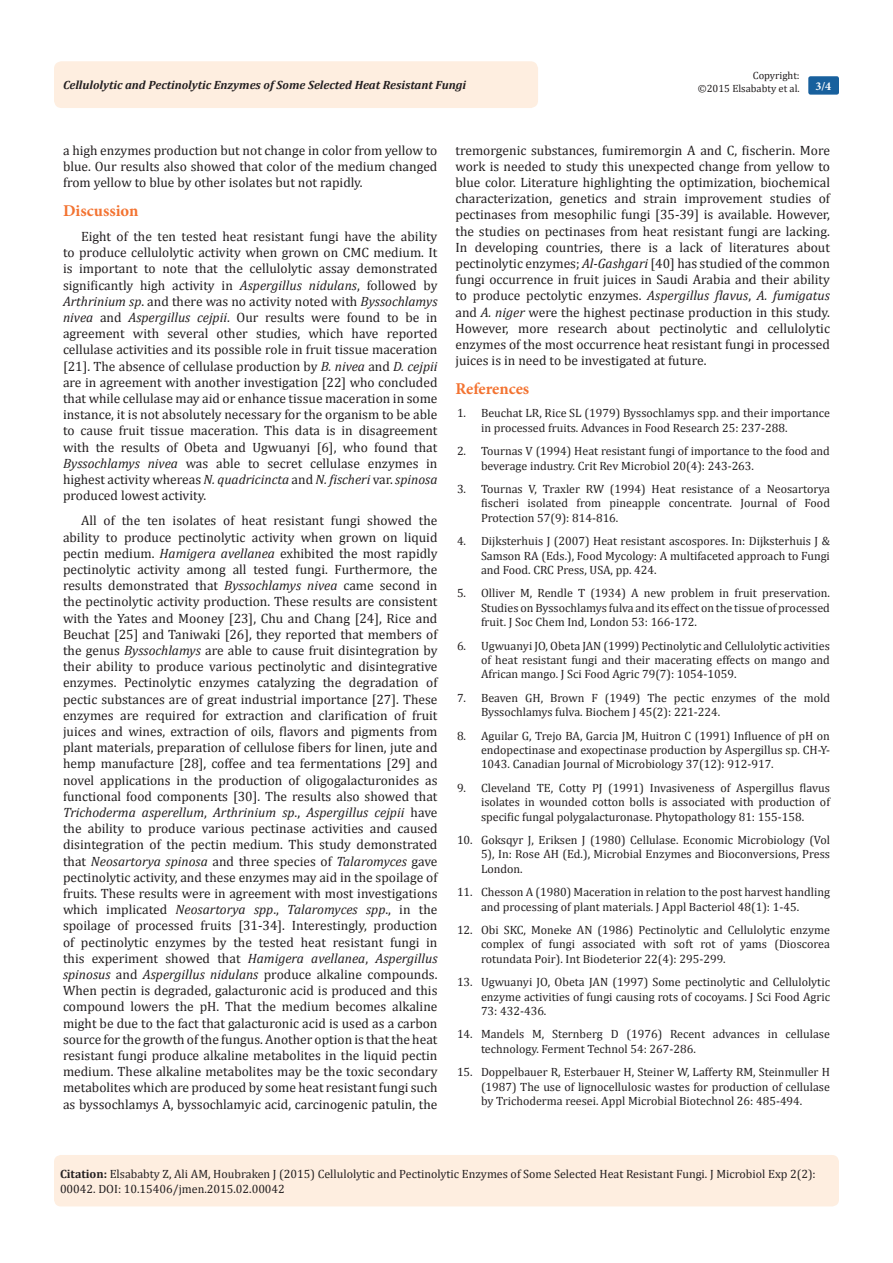
<style>
.page{position:relative;width:893px;height:1263px;background:#fff}
.page>*{position:absolute;margin:0;border:0;box-sizing:border-box;transform-origin:0 0}
.t1{font:700 16.5px "Minion Pro";color:#f37331}
.t2{font:13.5px/16.2px "Cambria";color:#231f20;text-align:justify}
.Citation{font:12px/14.4px "Cambria";color:#231f20;text-align:justify}
.t3{font:italic 700 12px "Cambria";color:#231f20}
.t4{font:700 12px "Minion Pro";color:#fff}
.t5{font:10.5px "Cambria";color:#231f20}
.s1{font-style:italic}
.s2{font-weight:700}
</style>
<div class="page">
<div style="left:54px;top:61px;width:484px;height:47px;background:#feeee0;border-radius:8px"></div>
<div style="left:54px;top:1155px;width:785px;height:51px;background:#feeee0;border-radius:7px"></div>
<div style="left:808px;top:76px;width:31px;height:19px;background:#18609d;border-radius:2px"></div>
<p class="t3" style="left:63px;top:77px;width:405px">Cellulolytic and Pectinolytic Enzymes of Some Selected Heat Resistant Fungi</p>
<p class="t5" style="left:753px;top:69px;width:48px">Copyright:</p>
<p class="t5" style="left:698px;top:82px;width:103px">©2015 Elsababty et al.</p>
<p class="t4" style="left:815px;top:78px;width:17px">3/4</p>
<p class="t2" style="left:63px;top:142px;width:376px">a high enzymes production but not change in color from yellow to blue. Our results also showed that color of the medium changed from yellow to blue by other isolates but not rapidly.</p>
<p class="t1" style="left:63px;top:199px;width:77px">Discussion</p>
<p class="t2" style="left:63px;top:228px;width:376px;text-indent:18px">Eight of the ten tested heat resistant fungi have the ability to produce cellulolytic activity when grown on CMC medium. It is important to note that the cellulolytic assay demonstrated significantly high activity in <span class="s1">Aspergillus nidulans</span>, followed by <span class="s1">Arthrinium sp</span>. and there was no activity noted with <span class="s1">Byssochlamys nivea</span> and <span class="s1">Aspergillus cejpii</span>. Our results were found to be in agreement with several other studies, which have reported cellulase activities and its possible role in fruit tissue maceration [21]. The absence of cellulase production by <span class="s1">B. nivea</span> and <span class="s1">D. cejpii </span>are in agreement with another investigation [22] who concluded that while cellulase may aid or enhance tissue maceration in some instance, it is not absolutely necessary for the organism to be able to cause fruit tissue maceration. This data is in disagreement with the results of Obeta and Ugwuanyi [6], who found that <span class="s1">Byssochlamys nivea</span> was able to secret cellulase enzymes in highest activity whereas <span class="s1">N. quadricincta</span> and <span class="s1">N. fischeri</span> var. <span class="s1">spinosa </span>produced lowest activity.</p>
<p class="t2" style="left:63px;top:513px;width:376px;text-indent:18px">All of the ten isolates of heat resistant fungi showed the ability to produce pectinolytic activity when grown on liquid pectin medium. <span class="s1">Hamigera avellanea</span> exhibited the most rapidly pectinolytic activity among all tested fungi. Furthermore, the results demonstrated that <span class="s1">Byssochlamys nivea</span> came second in the pectinolytic activity production. These results are consistent with the Yates and Mooney [23], Chu and Chang [24], Rice and Beuchat [25] and Taniwaki [26], they reported that members of the genus <span class="s1">Byssochlamys</span> are able to cause fruit disintegration by their ability to produce various pectinolytic and disintegrative enzymes. Pectinolytic enzymes catalyzing the degradation of pectic substances are of great industrial importance [27]. These enzymes are required for extraction and clarification of fruit juices and wines, extraction of oils, flavors and pigments from plant materials, preparation of cellulose fibers for linen, jute and hemp manufacture [28], coffee and tea fermentations [29] and novel applications in the production of oligogalacturonides as functional food components [30]. The results also showed that <span class="s1">Trichoderma asperellum</span>, <span class="s1">Arthrinium sp</span>., <span class="s1">Aspergillus cejpii</span> have the ability to produce various pectinase activities and caused disintegration of the pectin medium. This study demonstrated that <span class="s1">Neosartorya spinosa</span> and three species of <span class="s1">Talaromyces</span> gave pectinolytic activity, and these enzymes may aid in the spoilage of fruits. These results were in agreement with most investigations which implicated <span class="s1">Neosartorya spp</span>., <span class="s1">Talaromyces spp</span>., in the spoilage of processed fruits [31-34]. Interestingly, production of pectinolytic enzymes by the tested heat resistant fungi in this experiment showed that <span class="s1">Hamigera avellanea</span>, <span class="s1">Aspergillus spinosus</span> and <span class="s1">Aspergillus nidulans</span> produce alkaline compounds.<br>When pectin is degraded, galacturonic acid is produced and this compound lowers the pH. That the medium becomes alkaline might be due to the fact that galacturonic acid is used as a carbon source for the growth of the fungus. Another option is that the heat resistant fungi produce alkaline metabolites in the liquid pectin medium. These alkaline metabolites may be the toxic secondary metabolites which are produced by some heat resistant fungi such as byssochlamys A, byssochlamyic acid, carcinogenic patulin, the</p>
<p class="t2" style="left:455px;top:142px;width:376px">tremorgenic substances, fumiremorgin A and C, fischerin. More work is needed to study this unexpected change from yellow to blue color. Literature highlighting the optimization, biochemical characterization, genetics and strain improvement studies of pectinases from mesophilic fungi [35-39] is available. However, the studies on pectinases from heat resistant fungi are lacking.<br>In developing countries, there is a lack of literatures about pectinolytic enzymes; <span class="s1">Al-Gashgari</span> [40] has studied of the common fungi occurrence in fruit juices in Saudi Arabia and their ability to produce pectolytic enzymes. <span class="s1">Aspergillus flavus</span>, <span class="s1">A. fumigatus </span>and <span class="s1">A. niger</span> were the highest pectinase production in this study.<br>However, more research about pectinolytic and cellulolytic enzymes of the most occurrence heat resistant fungi in processed juices is in need to be investigated at future.</p>
<p class="t1" style="left:455px;top:377px;width:75px">References</p>
<p class="Citation" style="left:481px;top:406px;width:350px;text-indent:-24px">1. Beuchat LR, Rice SL (1979) Byssochlamys spp. and their importance in processed fruits. Advances in Food Research 25: 237-288.</p>
<p class="Citation" style="left:481px;top:444px;width:350px;text-indent:-24px">2. Tournas V (1994) Heat resistant fungi of importance to the food and beverage industry. Crit Rev Microbiol 20(4): 243-263.</p>
<p class="Citation" style="left:481px;top:482px;width:350px;text-indent:-24px">3. Tournas V, Traxler RW (1994) Heat resistance of a Neosartorya fischeri isolated from pineapple concentrate. Journal of Food Protection 57(9): 814-816.</p>
<p class="Citation" style="left:481px;top:534px;width:350px;text-indent:-24px">4. Dijksterhuis J (2007) Heat resistant ascospores. In: Dijksterhuis J &amp; Samson RA (Eds.), Food Mycology: A multifaceted approach to Fungi and Food. CRC Press, USA, pp. 424.</p>
<p class="Citation" style="left:481px;top:586px;width:350px;text-indent:-24px">5. Olliver M, Rendle T (1934) A new problem in fruit preservation.<br>Studies on Byssochlamys fulva and its effect on the tissue of processed fruit. J Soc Chem Ind, London 53: 166-172.</p>
<p class="Citation" style="left:481px;top:638px;width:350px;text-indent:-24px">6. Ugwuanyi JO, Obeta JAN (1999) Pectinolytic and Cellulolytic activities of heat resistant fungi and their macerating effects on mango and African mango. J Sci Food Agric 79(7): 1054-1059.</p>
<p class="Citation" style="left:481px;top:690px;width:350px;text-indent:-24px">7. Beaven GH, Brown F (1949) The pectic enzymes of the mold<br>Byssochlamys fulva. Biochem J 45(2): 221-224.</p>
<p class="Citation" style="left:481px;top:728px;width:350px;text-indent:-24px">8. Aguilar G, Trejo BA, Garcia JM, Huitron C (1991) Influence of pH on endopectinase and exopectinase production by Aspergillus sp. CH-Y-1043. Canadian Journal of Microbiology 37(12): 912-917.</p>
<p class="Citation" style="left:481px;top:780px;width:350px;text-indent:-24px">9. Cleveland TE, Cotty PJ (1991) Invasiveness of Aspergillus flavus isolates in wounded cotton bolls is associated with production of specific fungal polygalacturonase. Phytopathology 81: 155-158.</p>
<p class="Citation" style="left:481px;top:833px;width:350px;text-indent:-24px">10. Goksqyr J, Eriksen J (1980) Cellulase. Economic Microbiology (Vol 5), In: Rose AH (Ed.), Microbial Enzymes and Bioconversions, Press London.</p>
<p class="Citation" style="left:457px;top:885px;width:374px;text-align:center">11. Chesson A (1980) Maceration in relation to the post harvest handling and processing of plant materials. J Appl Bacteriol 48(1): 1-45.</p>
<p class="Citation" style="left:481px;top:923px;width:350px;text-indent:-24px">12. Obi SKC, Moneke AN (1986) Pectinolytic and Cellulolytic enzyme complex of fungi associated with soft rot of yams (Dioscorea rotundata Poir). Int Biodeterior 22(4): 295-299.</p>
<p class="Citation" style="left:481px;top:975px;width:350px;text-indent:-24px">13. Ugwuanyi JO, Obeta JAN (1997) Some pectinolytic and Cellulolytic enzyme activities of fungi causing rots of cocoyams. J Sci Food Agric 73: 432-436.</p>
<p class="Citation" style="left:481px;top:1027px;width:350px;text-indent:-24px">14. Mandels M, Sternberg D (1976) Recent advances in cellulase technology. Ferment Technol 54: 267-286.</p>
<p class="Citation" style="left:481px;top:1065px;width:350px;text-indent:-24px">15. Doppelbauer R, Esterbauer H, Steiner W, Lafferty RM, Steinmuller H (1987) The use of lignocellulosic wastes for production of cellulase by Trichoderma reesei. Appl Microbial Biotechnol 26: 485-494.</p>
<p class="Citation" style="left:60px;top:1167px;width:757px"><span class="s2">Citation:</span> Elsababty Z, Ali AM, Houbraken J (2015) Cellulolytic and Pectinolytic Enzymes of Some Selected Heat Resistant Fungi. J Microbiol Exp 2(2):<br>00042. DOI: 10.15406/jmen.2015.02.00042</p>
</div>
